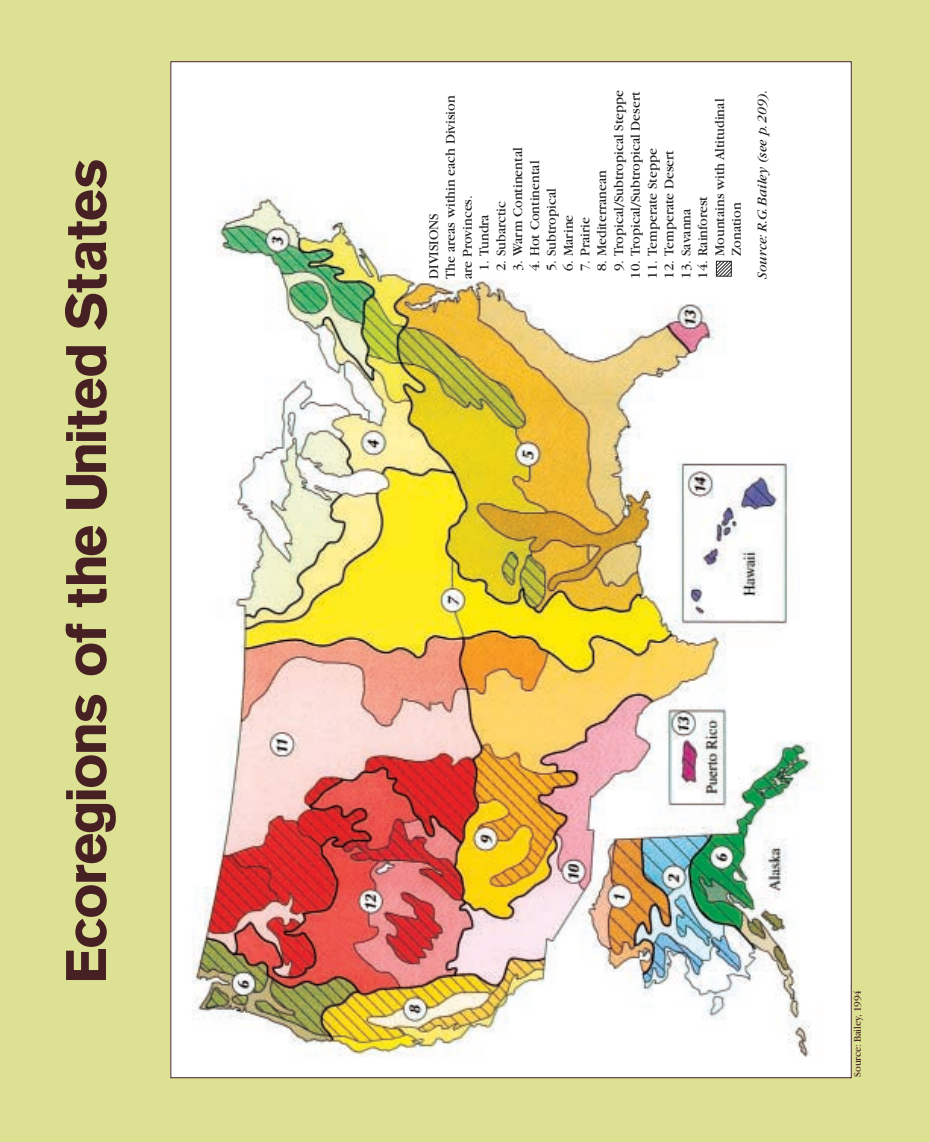
<style>
.page{position:relative;width:930px;height:1142px;background:#fff}
.page>*{position:absolute;margin:0;border:0;box-sizing:border-box;transform-origin:0 0}
.t1{font:900 56px "Akzidenz Grotesk";letter-spacing:-.02em;color:#462023}
.t2{font:14px/16.8px "Garamond";color:#231f20}
.t3{font:italic 14px "Garamond";color:#231f20}
.t4{font:10.5px "Garamond";color:#462023}
</style>
<div class="page">
<div style="left:0;top:0;width:929px;height:1142px;background:#dde193"></div>
<img style="left:172px;top:63px;width:677px;height:1013px">
<svg style="left:715px;top:260px;width:17px;height:17px"></svg>
<h1 class="t1" style="left:52px;top:984px;width:827px;rotate:-90deg">Ecoregions of the United States</h1>
<p class="t2" style="left:610px;top:271px;width:183px;rotate:-90deg">9. Tropical/Subtropical Steppe</p>
<p class="t2" style="left:627px;top:279px;width:189px;rotate:-90deg">10. Tropical/Subtropical Desert</p>
<p class="t2" style="left:694px;top:256px;width:159px;text-indent:-23px;rotate:-90deg">14. Rainforest<br>Mountains with Altitudinal<br>Zonation</p>
<p class="t3" style="left:754px;top:279px;width:190px;rotate:-90deg">Source: R.G. Bailey (see p. 209).</p>
<p class="t2" style="left:425px;top:279px;width:185px;rotate:-90deg">Divisions<br>The areas within each Division are Provinces.</p>
<p class="t2" style="left:509px;top:271px;width:125px;rotate:-90deg">3. Warm Continental</p>
<p class="t2" style="left:644px;top:279px;width:132px;rotate:-90deg">11. Temperate Steppe</p>
<p class="t2" style="left:660px;top:279px;width:130px;rotate:-90deg">12. Temperate Desert</p>
<p class="t2" style="left:526px;top:271px;width:112px;rotate:-90deg">4. Hot Continental</p>
<p class="t2" style="left:593px;top:271px;width:103px;rotate:-90deg">8. Mediterranean</p>
<p class="t2" style="left:543px;top:271px;width:85px;rotate:-90deg">5. Subtropical</p>
<p class="t2" style="left:492px;top:271px;width:72px;rotate:-90deg">2. Subarctic</p>
<p class="t2" style="left:677px;top:279px;width:72px;rotate:-90deg">13. Savanna</p>
<p class="t2" style="left:476px;top:271px;width:59px;rotate:-90deg">1. Tundra</p>
<p class="t2" style="left:560px;top:271px;width:58px;rotate:-90deg">6. Marine</p>
<p class="t2" style="left:576px;top:271px;width:55px;rotate:-90deg">7. Prairie</p>
<p class="t4" style="left:851px;top:1077px;width:88px;rotate:-90deg">Source: Bailey, 1994</p>
</div>
